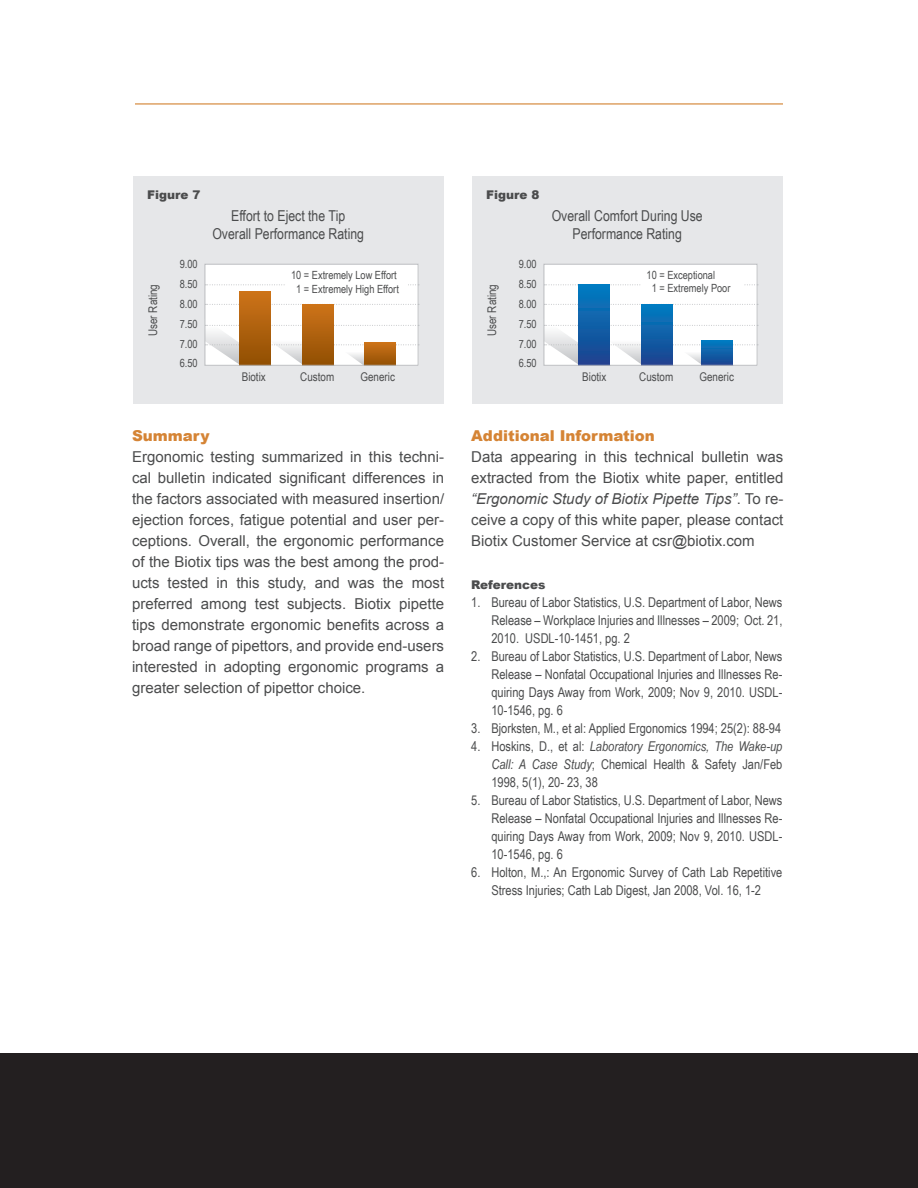
<style>
.page{position:relative;width:918px;height:1188px;background:#fff}
.page>*{position:absolute;margin:0;border:0;box-sizing:border-box;transform-origin:0 0}
.t1{font:15px/21px "Arial";color:#4b4c4d;text-align:justify}
.t2{font:15px "Arial Narrow";color:#4b4c4d}
.t3{font:900 15px "Arial";color:#d58435}
.t4{font:13.5px/18px "Arial Narrow";color:#4b4c4d;text-align:justify}
.t5{font:12px "Arial Narrow";color:#4b4c4d}
.t6{font:900 12px "Arial";color:#4b4c4d}
.t7{font:11.25px "Arial Narrow";color:#4b4c4d}
.s1{font-style:italic}
</style>
<div class="page">
<div style="left:0;top:1053px;width:918px;height:135px;background:#231f20"></div>
<div style="left:472px;top:176px;width:310px;height:227px;background:#e6e7e9"></div>
<div style="left:544px;top:264px;width:213px;height:101px;background:#fff"></div>
<svg style="left:546px;top:284px;width:209px;height:1px"></svg>
<svg style="left:546px;top:304px;width:209px;height:1px"></svg>
<svg style="left:546px;top:319px;width:209px;height:45px"></svg>
<div style="left:579px;top:285px;width:31px;height:80px;background:linear-gradient(to bottom,#037cc1,#1e438f)"></div>
<div style="left:642px;top:305px;width:31px;height:60px;background:linear-gradient(to bottom,#027dc1,#1d438f)"></div>
<svg style="left:702px;top:340px;width:31px;height:24px"></svg>
<div style="left:544px;top:264px;width:214px;height:102px;border:1px solid #bbbdc0"></div>
<div style="left:642px;top:271px;width:102px;height:26px;background:#fff"></div>
<div style="left:133px;top:176px;width:310px;height:227px;background:#e6e7e9"></div>
<div style="left:205px;top:264px;width:213px;height:101px;background:#fff"></div>
<svg style="left:207px;top:284px;width:212px;height:1px"></svg>
<svg style="left:207px;top:304px;width:212px;height:1px"></svg>
<svg style="left:207px;top:319px;width:212px;height:46px"></svg>
<div style="left:240px;top:292px;width:31px;height:73px;background:linear-gradient(to bottom,#cd7319,#904f02)"></div>
<div style="left:303px;top:305px;width:31px;height:60px;background:linear-gradient(to bottom,#cd731a,#925003)"></div>
<div style="left:364px;top:343px;width:31px;height:22px;background:linear-gradient(to bottom,#cb7219,#965205)"></div>
<div style="left:205px;top:264px;width:213px;height:102px;border:1px solid #bbbdc0"></div>
<div style="left:286px;top:271px;width:121px;height:30px;background:#fff"></div>
<hr style="left:135px;top:104px;width:648px;height:1px;background:#ce7317">
<p class="t6" style="left:147px;top:186px;width:55px">Figure 7</p>
<p class="t6" style="left:486px;top:186px;width:55px">Figure 8</p>
<p class="t2" style="left:231px;top:205px;width:116px">Effort to Eject the Tip</p>
<p class="t2" style="left:212px;top:223px;width:153px">Overall Performance Rating</p>
<p class="t2" style="left:552px;top:205px;width:153px">Overall Comfort During Use</p>
<p class="t2" style="left:573px;top:223px;width:111px">Performance Rating</p>
<p class="t5" style="left:144px;top:336px;width:53px;rotate:-90deg">User Rating</p>
<p class="t7" style="left:180px;top:256px;width:19px">9.00</p>
<p class="t7" style="left:180px;top:276px;width:19px">8.50</p>
<p class="t7" style="left:180px;top:296px;width:19px">8.00</p>
<p class="t7" style="left:180px;top:315px;width:19px">7.50</p>
<p class="t7" style="left:180px;top:335px;width:19px">7.00</p>
<p class="t7" style="left:180px;top:355px;width:19px">6.50</p>
<p class="t7" style="left:291px;top:267px;width:107px">10 = Extremely Low Effort</p>
<p class="t7" style="left:296px;top:281px;width:104px">1 = Extremely High Effort</p>
<p class="t5" style="left:483px;top:336px;width:53px;rotate:-90deg">User Rating</p>
<p class="t7" style="left:519px;top:256px;width:19px">9.00</p>
<p class="t7" style="left:519px;top:276px;width:19px">8.50</p>
<p class="t7" style="left:519px;top:296px;width:19px">8.00</p>
<p class="t7" style="left:519px;top:315px;width:19px">7.50</p>
<p class="t7" style="left:519px;top:335px;width:19px">7.00</p>
<p class="t7" style="left:519px;top:355px;width:19px">6.50</p>
<p class="t7" style="left:647px;top:267px;width:70px">10 = Exceptional</p>
<p class="t7" style="left:652px;top:280px;width:80px">1 = Extremely Poor</p>
<p class="t5" style="left:242px;top:368px;width:26px">Biotix</p>
<p class="t5" style="left:300px;top:368px;width:35px">Custom</p>
<p class="t5" style="left:360px;top:368px;width:36px">Generic</p>
<p class="t5" style="left:582px;top:368px;width:26px">Biotix</p>
<p class="t5" style="left:639px;top:368px;width:35px">Custom</p>
<p class="t5" style="left:699px;top:368px;width:36px">Generic</p>
<p class="t3" style="left:132px;top:425px;width:79px">Summary</p>
<p class="t1" style="left:132px;top:446px;width:314px">Ergonomic testing summarized in this techni&shy;cal bulletin indicated significant differences in the factors associated with measured insertion/ ejection forces, fatigue potential and user per&shy;ceptions. Overall, the ergonomic performance of the Biotix tips was the best among the prod&shy;ucts tested in this study, and was the most preferred among test subjects. Biotix pipette tips demonstrate ergonomic benefits across a broad range of pipettors, and provide end-users interested in adopting ergonomic programs a greater selection of pipettor choice.</p>
<p class="t3" style="left:471px;top:425px;width:185px">Additional Information</p>
<p class="t1" style="left:471px;top:447px;width:314px">Data appearing in this technical bulletin was extracted from the Biotix white paper, entitled <span class="s1">“Ergonomic Study of Biotix Pipette Tips”</span>. To re&shy;ceive a copy of this white paper, please contact Biotix Customer Service at csr@biotix.com</p>
<p class="t6" style="left:471px;top:576px;width:76px">References</p>
<p class="t4" style="left:491px;top:592px;width:293px;text-indent:-20px">1. Bureau of Labor Statistics, U.S. Department of Labor, News Release – Workplace Injuries and Illnesses – 2009; Oct. 21, 2010. USDL-10-1451, pg. 2</p>
<p class="t4" style="left:491px;top:646px;width:293px;text-indent:-20px">2. Bureau of Labor Statistics, U.S. Department of Labor, News Release – Nonfatal Occupational Injuries and Illnesses Re&shy;quiring Days Away from Work, 2009; Nov 9, 2010. USDL-10-1546, pg. 6</p>
<p class="t4" style="left:471px;top:718px;width:312px">3. Bjorksten, M., et al: Applied Ergonomics 1994; 25(2): 88-94</p>
<p class="t4" style="left:491px;top:736px;width:292px;text-indent:-20px">4. Hoskins, D., et al: <span class="s1">Laboratory Ergonomics, The Wake-up Call: A Case Study</span>; Chemical Health &amp; Safety Jan/Feb 1998, 5(1), 20- 23, 38</p>
<p class="t4" style="left:491px;top:790px;width:293px;text-indent:-20px">5. Bureau of Labor Statistics, U.S. Department of Labor, News Release – Nonfatal Occupational Injuries and Illnesses Re&shy;quiring Days Away from Work, 2009; Nov 9, 2010. USDL-10-1546, pg. 6</p>
<p class="t4" style="left:471px;top:862px;width:313px;text-align:center">6. Holton, M.,: An Ergonomic Survey of Cath Lab Repetitive<br>Stress Injuries; Cath Lab Digest, Jan 2008, Vol. 16, 1-2</p>
</div>
